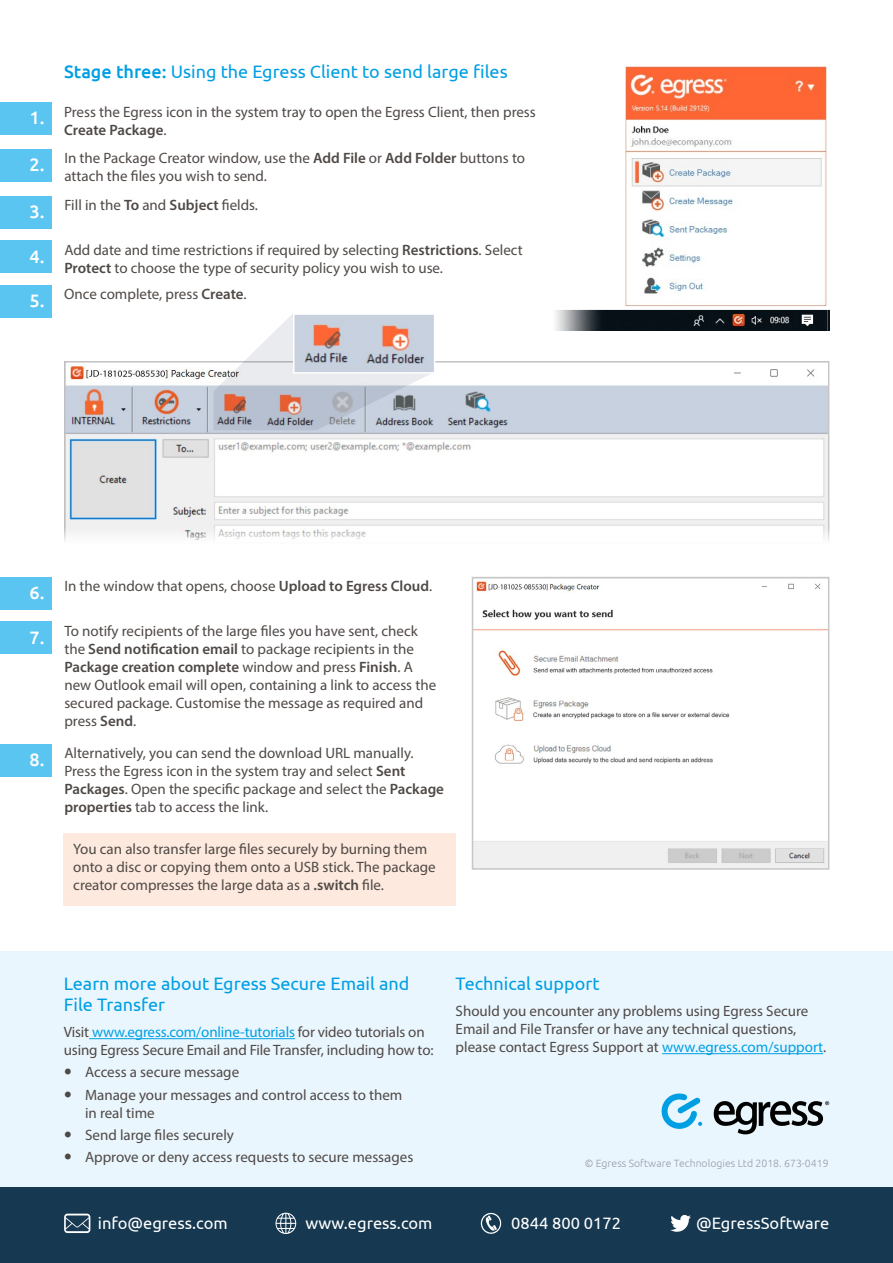
<style>
.page{position:relative;width:893px;height:1263px;background:#fff}
.page>*{position:absolute;margin:0;border:0;box-sizing:border-box;transform-origin:0 0}
.t1{font:18px/21px "Ubuntu";color:#009fe3}
.t2{font:500 18px "Ubuntu";color:#fff}
.t3{font:16.5px "Ubuntu";color:#fff}
.t4{font:15px/18px "Myriad Pro";color:#4f4946}
.t5{font:300 10.5px "Ubuntu";color:#989cab}
.s1{font-weight:500}
.s2{font-weight:600}
.s3{color:#009fe3}
</style>
<div class="page">
<div style="left:0;top:102px;width:51px;height:33px;background:#5bc5f2"></div>
<div style="left:0;top:285px;width:51px;height:32px;background:#5bc5f2"></div>
<div style="left:0;top:149px;width:51px;height:32px;background:#5bc5f2"></div>
<div style="left:0;top:577px;width:51px;height:32px;background:#5bc5f2"></div>
<div style="left:0;top:196px;width:51px;height:32px;background:#5bc5f2"></div>
<div style="left:0;top:621px;width:51px;height:33px;background:#5bc5f2"></div>
<div style="left:0;top:240px;width:51px;height:33px;background:#5bc5f2"></div>
<div style="left:63px;top:834px;width:393px;height:72px;background:#fde9dd"></div>
<div style="left:0;top:744px;width:51px;height:33px;background:#5bc5f2"></div>
<img style="left:66px;top:366px;width:761px;height:174px">
<div style="left:64px;top:361px;width:765px;height:184px;border:1px solid #c6c6c6"></div>
<img style="left:475px;top:581px;width:351px;height:286px">
<div style="left:472px;top:577px;width:357px;height:293px;border:2px solid #c6c6c6"></div>
<svg style="left:214px;top:314px;width:221px;height:116px"></svg>
<img style="left:296px;top:316px;width:136px;height:55px">
<div style="left:293px;top:313px;width:142px;height:61px;border:2px solid #fff"></div>
<img style="left:555px;top:66px;width:275px;height:264px">
<div style="left:0;top:951px;width:893px;height:250px;background:#eaf6fe"></div>
<hr style="left:662px;top:1053px;width:161px;height:1px;background:#009fe3">
<hr style="left:89px;top:1038px;width:206px;height:1px;background:#009fe3">
<div style="left:0;top:1187px;width:893px;height:76px;background:#163850"></div>
<svg style="left:64px;top:1213px;width:26px;height:20px"></svg>
<svg style="left:275px;top:1212px;width:21px;height:22px"></svg>
<svg style="left:481px;top:1213px;width:20px;height:21px"></svg>
<svg style="left:670px;top:1215px;width:21px;height:17px"></svg>
<svg style="left:714px;top:1101px;width:115px;height:33px"></svg>
<svg style="left:662px;top:1093px;width:40px;height:36px"></svg>
<p class="t2" style="left:29px;top:107px;width:17px">1.</p>
<p class="t2" style="left:29px;top:153px;width:17px">2.</p>
<p class="t2" style="left:29px;top:200px;width:17px">3.</p>
<p class="t2" style="left:29px;top:245px;width:17px">4.</p>
<p class="t2" style="left:29px;top:289px;width:17px">5.</p>
<p class="t1" style="left:64px;top:60px;width:445px"><span class="s1">Stage three:</span> Using the Egress Client to send large files</p>
<p class="t4" style="left:64px;top:102px;width:473px">Press the Egress icon in the system tray to open the Egress Client, then press<br><span class="s2">Create Package</span>.</p>
<p class="t4" style="left:64px;top:149px;width:462px">In the Package Creator window, use the <span class="s2">Add File</span> or <span class="s2">Add Folder</span> buttons to attach the files you wish to send.</p>
<p class="t4" style="left:64px;top:196px;width:195px">Fill in the <span class="s2">To</span> and <span class="s2">Subject</span> fields.</p>
<p class="t4" style="left:64px;top:240px;width:460px">Add date and time restrictions if required by selecting <span class="s2">Restrictions</span>. Select<br><span class="s2">Protect</span> to choose the type of security policy you wish to use.</p>
<p class="t4" style="left:64px;top:285px;width:184px">Once complete, press <span class="s2">Create</span>.</p>
<p class="t2" style="left:29px;top:581px;width:17px">6.</p>
<p class="t2" style="left:29px;top:626px;width:17px">7.</p>
<p class="t2" style="left:29px;top:748px;width:17px">8.</p>
<p class="t4" style="left:64px;top:577px;width:369px">In the window that opens, choose <span class="s2">Upload to Egress Cloud</span>.</p>
<p class="t4" style="left:64px;top:621px;width:373px">To notify recipients of the large files you have sent, check the <span class="s2">Send notification email</span> to package recipients in the <span class="s2">Package creation complete</span> window and press <span class="s2">Finish</span>. A new Outlook email will open, containing a link to access the secured package. Customise the message as required and press <span class="s2">Send</span>.</p>
<p class="t4" style="left:64px;top:744px;width:381px">Alternatively, you can send the download URL manually.<br>Press the Egress icon in the system tray and select <span class="s2">Sent Packages</span>. Open the specific package and select the <span class="s2">Package properties</span> tab to access the link.</p>
<p class="t4" style="left:73px;top:839px;width:364px">You can also transfer large files securely by burning them onto a disc or copying them onto a USB stick. The package creator compresses the large data as a <span class="s2">.switch</span> file.</p>
<p class="t1" style="left:64px;top:972px;width:347px">Learn more about Egress Secure Email and<br>File Transfer</p>
<p class="t4" style="left:64px;top:1023px;width:371px">Visit <span class="s3">www.egress.com/online-tutorials</span> for video tutorials on using Egress Secure Email and File Transfer, including how to:</p>
<p class="t4" style="left:85px;top:1061px;width:319px;line-height:22.2px">Access a secure message<br>Manage your messages and control access to them</p>
<p class="t4" style="left:85px;top:1101px;width:330px;line-height:22.2px">in real time<br>Send large files securely<br>Approve or deny access requests to secure messages</p>
<p class="t1" style="left:456px;top:972px;width:145px">Technical support</p>
<p class="t4" style="left:456px;top:1002px;width:372px">Should you encounter any problems using Egress Secure<br>Email and File Transfer or have any technical questions, please contact Egress Support at <span class="s3">www.egress.com/support</span>.</p>
<p class="t5" style="left:585px;top:1157px;width:245px">© Egress Software Technologies Ltd 2018. 673-0419</p>
<p class="t3" style="left:98px;top:1213px;width:131px">info@egress.com</p>
<p class="t3" style="left:305px;top:1213px;width:129px">www.egress.com</p>
<p class="t3" style="left:511px;top:1213px;width:111px">0844 800 0172</p>
<p class="t3" style="left:696px;top:1213px;width:135px">@EgressSoftware</p>
</div>
